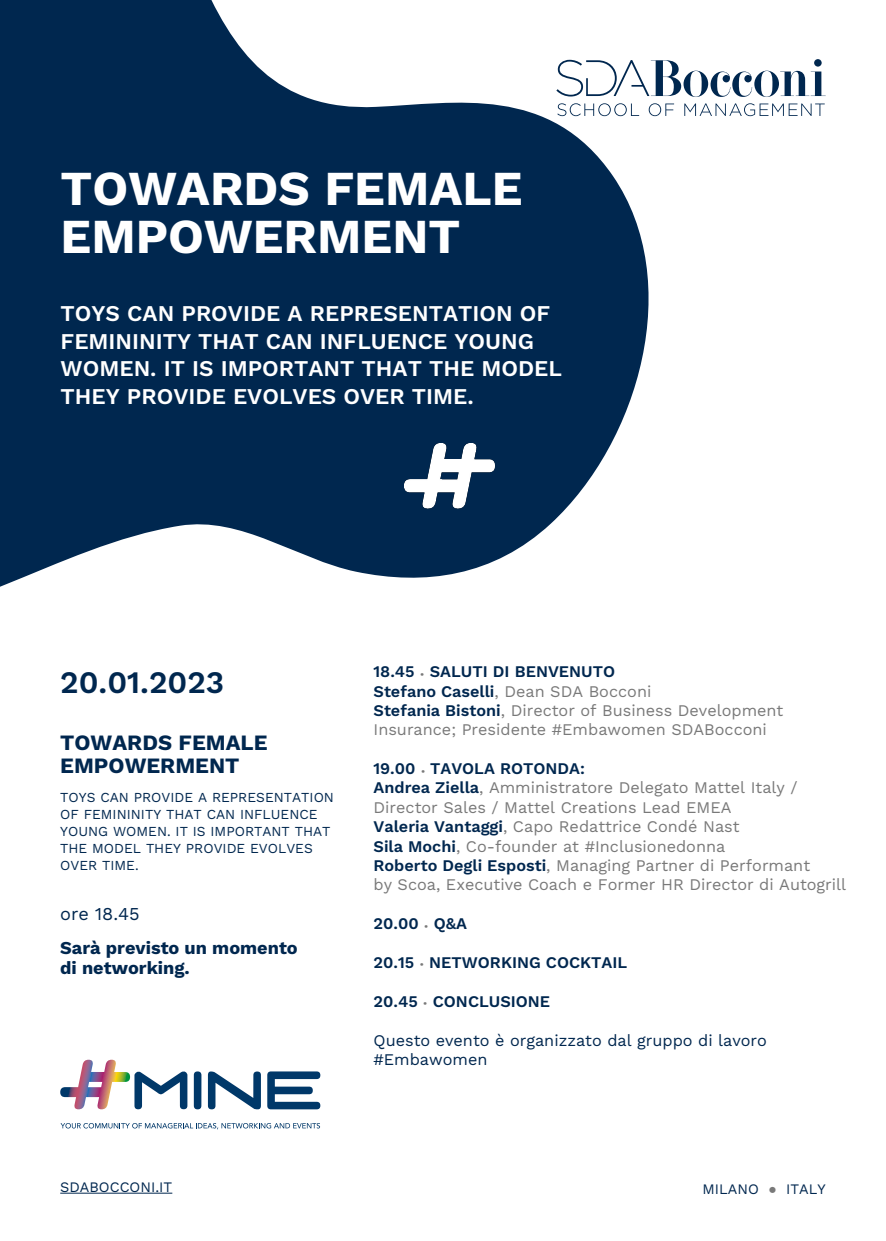
<style>
.page{position:relative;width:886px;height:1241px;background:#fff}
.page>*{position:absolute;margin:0;border:0;box-sizing:border-box;transform-origin:0 0}
.t1{font:700 48.75px/47.5px "Work Sans";color:#fff}
.t2{font:600 31.25px "Work Sans";color:#00274f}
.t3{font:600 22.5px/27.5px "Work Sans";color:#fff}
.t4{font:700 21.88px/23.1px "Work Sans";color:#00274f}
.t5{font:700 18.12px/20.6px "Work Sans";color:#00274f}
.t6{font:18.12px "Work Sans";color:#00274f}
.t7{font:16.25px/19.4px "Work Sans";color:#797979}
.t8{font:16.25px/19.4px "Work Sans";color:#00274f}
.t9{font:600 16.25px "Work Sans";color:#00274f}
.t10{font:14.5px "Work Sans";color:#00274f}
.t11{font:13.75px/16.9px "Work Sans";color:#00274f}
.s1{font-weight:600;color:#00274f}
.s2{font-weight:600}
.s3{color:#797979}
</style>
<div class="page">
<svg style="left:0;top:0;width:675px;height:587px;fill:#00274f"></svg>
<hr style="left:60px;top:1192px;width:112px;height:1px;background:#00274f">
<svg style="left:556px;top:59px;width:270px;height:38px"></svg>
<svg style="left:557px;top:103px;width:82px;height:13px"></svg>
<svg style="left:649px;top:103px;width:25px;height:13px"></svg>
<svg style="left:684px;top:103px;width:141px;height:13px"></svg>
<svg style="left:60px;top:1059px;width:260px;height:50px"></svg>
<svg style="left:60px;top:1123px;width:260px;height:6px"></svg>
<img style="left:404px;top:443px;width:95px;height:75px">
<h1 class="t1" style="left:61px;top:163px;width:463px">TOWARDS FEMALE<br>EMPOWERMENT</h1>
<h3 class="t3" style="left:61px;top:299px;width:503px">TOYS CAN PROVIDE A REPRESENTATION OF FEMININITY THAT CAN INFLUENCE YOUNG WOMEN. IT IS IMPORTANT THAT THE MODEL THEY PROVIDE EVOLVES OVER TIME.</h3>
<h2 class="t2" style="left:60px;top:658px;width:165px">20.01.2023</h2>
<h3 class="t4" style="left:60px;top:729px;width:209px">TOWARDS FEMALE<br>EMPOWERMENT</h3>
<p class="t11" style="left:60px;top:788px;width:275px">TOYS CAN PROVIDE A REPRESENTATION<br>OF FEMININITY THAT CAN INFLUENCE<br>YOUNG WOMEN. IT IS IMPORTANT THAT<br>THE MODEL THEY PROVIDE EVOLVES<br>OVER TIME.</p>
<p class="t6" style="left:60px;top:900px;width:81px">ore 18.45</p>
<p class="t5" style="left:60px;top:936px;width:239px">Sarà previsto un momento di networking.</p>
<p class="t7" style="left:373px;top:661px;width:411px"><span class="s1">18.45</span> <span class="s2">∙</span> <span class="s1">SALUTI DI BENVENUTO<br>Stefano Caselli</span>, Dean SDA Bocconi<br><span class="s1">Stefania Bistoni</span>, Director of Business Development Insurance; Presidente #Embawomen SDABocconi</p>
<p class="t7" style="left:373px;top:758px;width:474px"><span class="s1">19.00</span> <span class="s2">∙</span> <span class="s1">TAVOLA ROTONDA:<br>Andrea Ziella</span>, Amministratore Delegato Mattel Italy / Director Sales / Mattel Creations Lead EMEA<br><span class="s1">Valeria Vantaggi</span>, Capo Redattrice Condé Nast<br><span class="s1">Sila Mochi</span>, Co-founder at #Inclusionedonna<br><span class="s1">Roberto Degli Esposti</span>, Managing Partner di Performant<br>by Scoa, Executive Coach e Former HR Director di Autogrill</p>
<p class="t9" style="left:373px;top:911px;width:95px">20.00 <span class="s3">∙</span> Q&amp;A</p>
<p class="t9" style="left:373px;top:950px;width:255px">20.15 <span class="s3">∙</span> NETWORKING COCKTAIL</p>
<p class="t9" style="left:373px;top:988px;width:178px">20.45 <span class="s3">∙</span> CONCLUSIONE</p>
<p class="t8" style="left:373px;top:1029px;width:395px">Questo evento è organizzato dal gruppo di lavoro #Embawomen</p>
<p class="t10" style="left:60px;top:1175px;width:113px">SDABOCCONI.IT</p>
<p class="t10" style="left:702px;top:1177px;width:58px">MILANO</p>
<p class="t10" style="left:786px;top:1177px;width:41px">ITALY</p>
</div>
